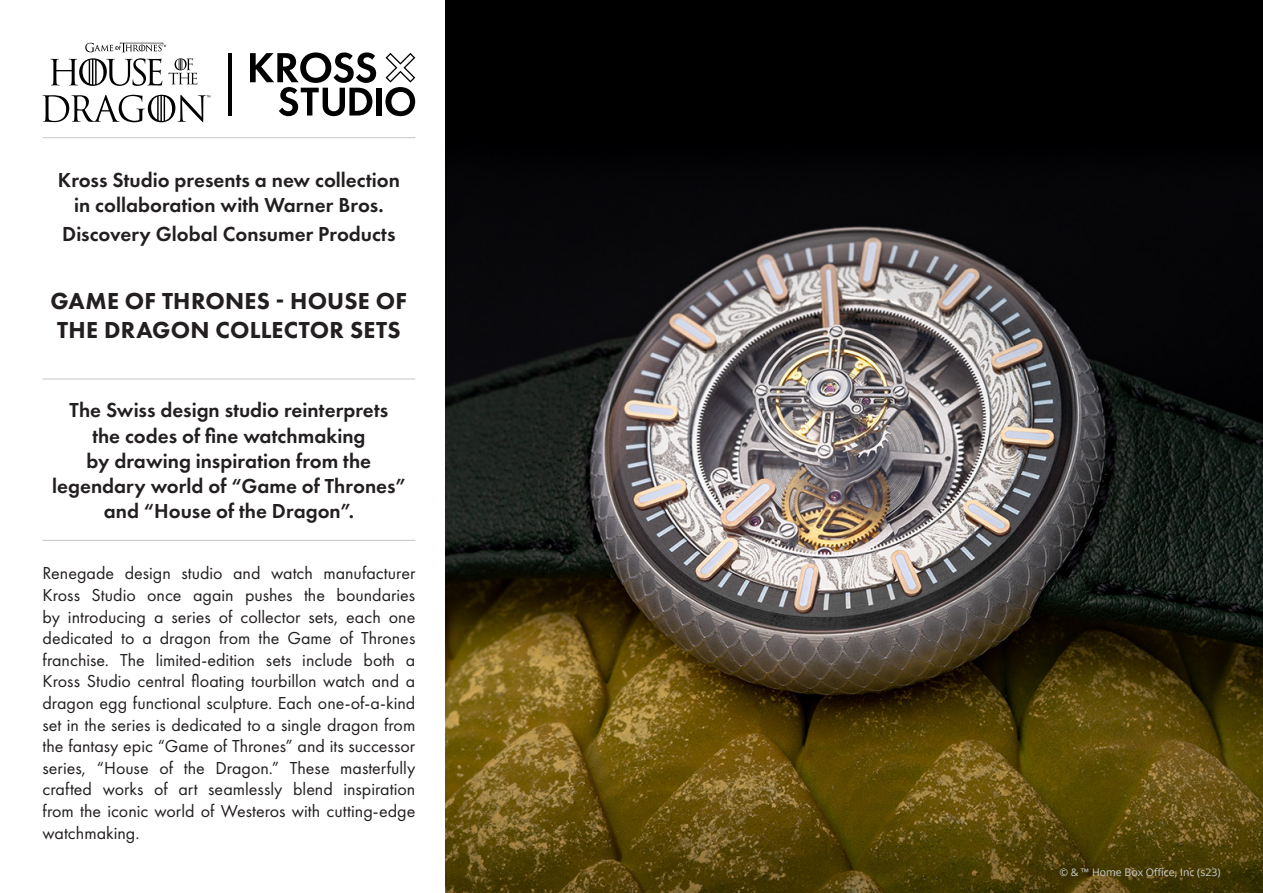
<style>
.page{position:relative;width:1263px;height:893px;background:#fff}
.page>*{position:absolute;margin:0;border:0;box-sizing:border-box;transform-origin:0 0}
.SOUS-TITRE{font:800 24px/28.8px "Futura PT";letter-spacing:.01em;color:#231f20}
.SOUS-TITRE-2{font:600 21px/25.2px "Futura PT";color:#231f20;text-align:center}
.SOUS-TITRE-3{font:600 21px/25.2px "Futura PT";color:#231f20;text-align:center}
.TXT-COURANT{font:18px/21.6px "Futura PT";color:#231f20;text-align:justify}
.t1{font:10.5px "Open Sans";color:#ccc}
</style>
<div class="page">
<hr style="left:43px;top:378px;width:372px;height:2px;background:#ccc">
<hr style="left:43px;top:137px;width:372px;height:1px;background:#ccc">
<hr style="left:43px;top:540px;width:372px;height:1px;background:#ccc">
<hr style="left:229px;top:53px;width:3px;height:62px;background:#000">
<svg style="left:250px;top:52px;width:126px;height:64px"></svg>
<div style="left:376px;top:88px;width:6px;height:28px;background:#000"></div>
<svg style="left:385px;top:53px;width:30px;height:63px"></svg>
<svg style="left:85px;top:43px;width:81px;height:9px"></svg>
<svg style="left:50px;top:58px;width:112px;height:28px"></svg>
<svg style="left:43px;top:95px;width:167px;height:27px"></svg>
<svg style="left:168px;top:58px;width:29px;height:26px"></svg>
<img style="left:445px;top:0;width:818px;height:893px">
<p class="SOUS-TITRE-3" style="left:58px;top:167px;width:344px">Kross Studio presents a new collection in collaboration with Warner Bros.</p>
<p class="SOUS-TITRE-3" style="left:62px;top:221px;width:335px">Discovery Global Consumer Products</p>
<p class="SOUS-TITRE" style="left:51px;top:287px;width:358px">GAME OF THRONES - HOUSE OF<br>THE DRAGON COLLECTOR SETS</p>
<p class="SOUS-TITRE-2" style="left:52px;top:397px;width:355px">The Swiss design studio reinterprets<br>the codes of fine watchmaking<br>by drawing inspiration from the legendary world of “Game of Thrones” and “House of the Dragon”.</p>
<p class="TXT-COURANT" style="left:43px;top:562px;width:374px">Renegade design studio and watch manufacturer Kross Studio once again pushes the boundaries by introducing a series of collector sets, each one dedicated to a dragon from the Game of Thrones franchise. The limited-edition sets include both a Kross Studio central floating tourbillon watch and a dragon egg functional sculpture. Each one-of-a-kind set in the series is dedicated to a single dragon from the fantasy epic “Game of Thrones” and its successor series, “House of the Dragon.” These masterfully crafted works of art seamlessly blend inspiration from the iconic world of Westeros with cutting-edge watchmaking.</p>
<p class="t1" style="left:1059px;top:865px;width:163px">© &amp; ™ Home Box Office, Inc (s23)</p>
</div>
